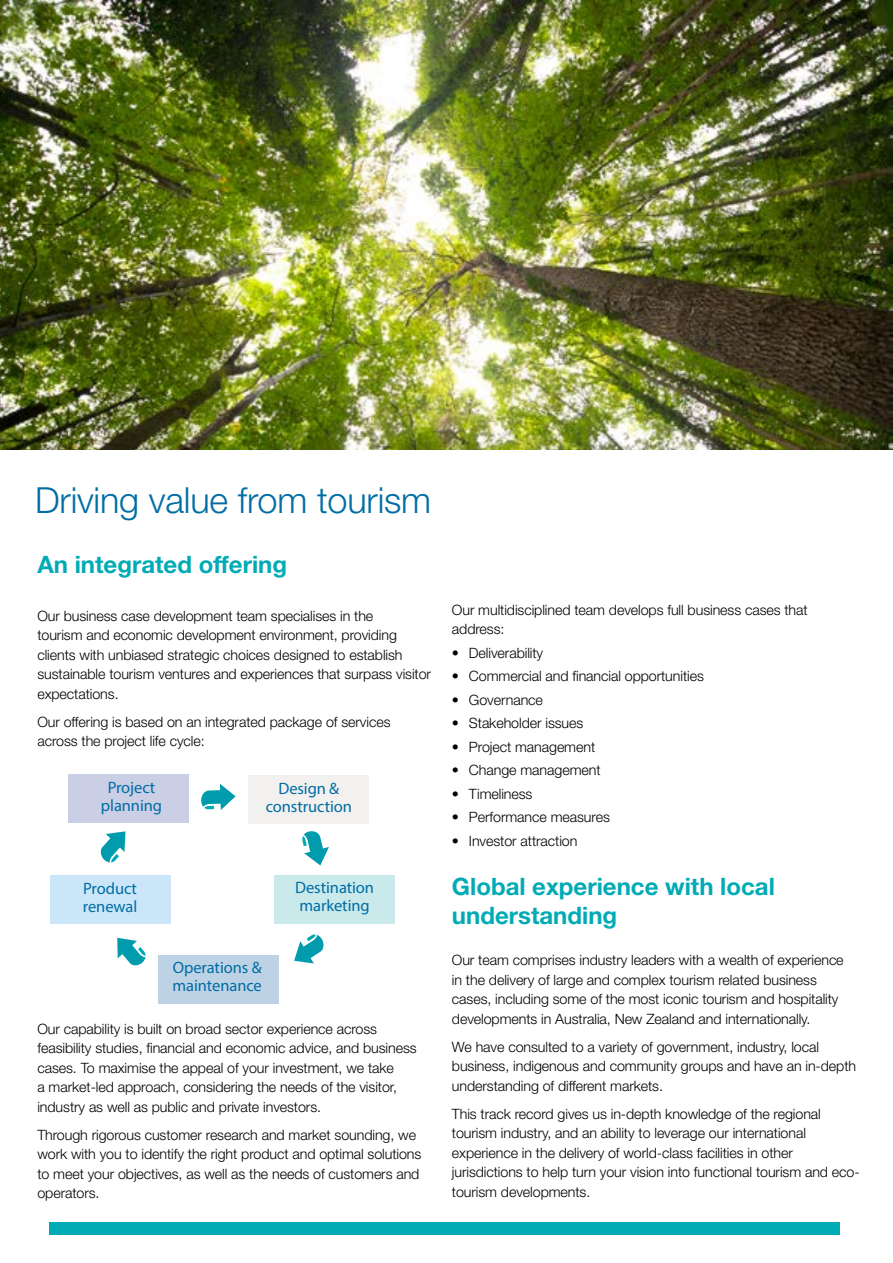
<style>
.page{position:relative;width:893px;height:1263px;background:#fff}
.page>*{position:absolute;margin:0;border:0;box-sizing:border-box;transform-origin:0 0}
.t1{font:300 36px "Helvetica Neue LT Std";letter-spacing:-.005em;color:#006da4}
.t2{font:700 24px/28.8px "Helvetica Neue LT Std";color:#00abb5}
.t3{font:16.5px/18px "Myriad Pro";letter-spacing:-.005em;color:#006da4}
.t4{font:300 14.25px/19.5px "Helvetica Neue LT Std";letter-spacing:-.005em;color:#000}
</style>
<div class="page">
<div style="left:49px;top:1222px;width:791px;height:13px;background:#00abb5"></div>
<img style="left:0;top:0;width:893px;height:449px">
<div style="left:69px;top:773px;width:120px;height:49px;background:#cbcfe5"></div>
<div style="left:274px;top:875px;width:121px;height:49px;background:#c9e9eb"></div>
<div style="left:50px;top:875px;width:120px;height:49px;background:#cbe6f8"></div>
<div style="left:249px;top:775px;width:120px;height:49px;background:#f2f1ef"></div>
<div style="left:159px;top:955px;width:120px;height:49px;background:#bed2e5"></div>
<svg style="left:302px;top:831px;width:27px;height:34px"></svg>
<svg style="left:201px;top:784px;width:35px;height:26px"></svg>
<svg style="left:294px;top:934px;width:30px;height:29px"></svg>
<svg style="left:117px;top:938px;width:29px;height:28px"></svg>
<svg style="left:100px;top:831px;width:26px;height:32px"></svg>
<h1 class="t1" style="left:35px;top:478px;width:398px">Driving value from tourism</h1>
<h2 class="t2" style="left:37px;top:550px;width:251px">An integrated offering</h2>
<p class="t4" style="left:37px;top:606px;width:395px">Our business case development team specialises in the<br>tourism and economic development environment, providing clients with unbiased strategic choices designed to establish sustainable tourism ventures and experiences that surpass visitor expectations.</p>
<p class="t4" style="left:37px;top:712px;width:355px">Our offering is based on an integrated package of services across the project life cycle:</p>
<p class="t3" style="left:101px;top:778px;width:63px;text-align:center">Project planning</p>
<p class="t3" style="left:266px;top:779px;width:88px;text-align:center">Design &amp; construction</p>
<p class="t3" style="left:83px;top:879px;width:56px">Product renewal</p>
<p class="t3" style="left:173px;top:958px;width:91px">Operations &amp; maintenance</p>
<p class="t3" style="left:295px;top:878px;width:80px">Destination marketing</p>
<p class="t4" style="left:37px;top:1019px;width:381px">Our capability is built on broad sector experience across feasibility studies, financial and economic advice, and business cases. To maximise the appeal of your investment, we take<br>a market-led approach, considering the needs of the visitor, industry as well as public and private investors.</p>
<p class="t4" style="left:37px;top:1125px;width:385px">Through rigorous customer research and market sounding, we work with you to identify the right product and optimal solutions to meet your objectives, as well as the needs of customers and operators.</p>
<p class="t4" style="left:452px;top:600px;width:357px">Our multidisciplined team develops full business cases that address:</p>
<p class="t4" style="left:452px;top:643px;width:93px">• Deliverability</p>
<p class="t4" style="left:452px;top:666px;width:253px">• Commercial and financial opportunities</p>
<p class="t4" style="left:452px;top:690px;width:93px">• Governance</p>
<p class="t4" style="left:452px;top:713px;width:133px">• Stakeholder issues</p>
<p class="t4" style="left:452px;top:737px;width:145px">• Project management</p>
<p class="t4" style="left:452px;top:760px;width:150px">• Change management</p>
<p class="t4" style="left:452px;top:784px;width:82px">• Timeliness</p>
<p class="t4" style="left:452px;top:807px;width:159px">• Performance measures</p>
<p class="t4" style="left:452px;top:831px;width:127px">• Investor attraction</p>
<h2 class="t2" style="left:452px;top:871px;width:324px">Global experience with local understanding</h2>
<p class="t4" style="left:452px;top:950px;width:393px">Our team comprises industry leaders with a wealth of experience in the delivery of large and complex tourism related business cases, including some of the most iconic tourism and hospitality developments in Australia, New Zealand and internationally.</p>
<p class="t4" style="left:452px;top:1036px;width:406px">We have consulted to a variety of government, industry, local business, indigenous and community groups and have an in-depth understanding of different markets.</p>
<p class="t4" style="left:452px;top:1103px;width:409px">This track record gives us in-depth knowledge of the regional tourism industry, and an ability to leverage our international experience in the delivery of world-class facilities in other jurisdictions to help turn your vision into functional tourism and eco&shy;tourism developments.</p>
</div>
